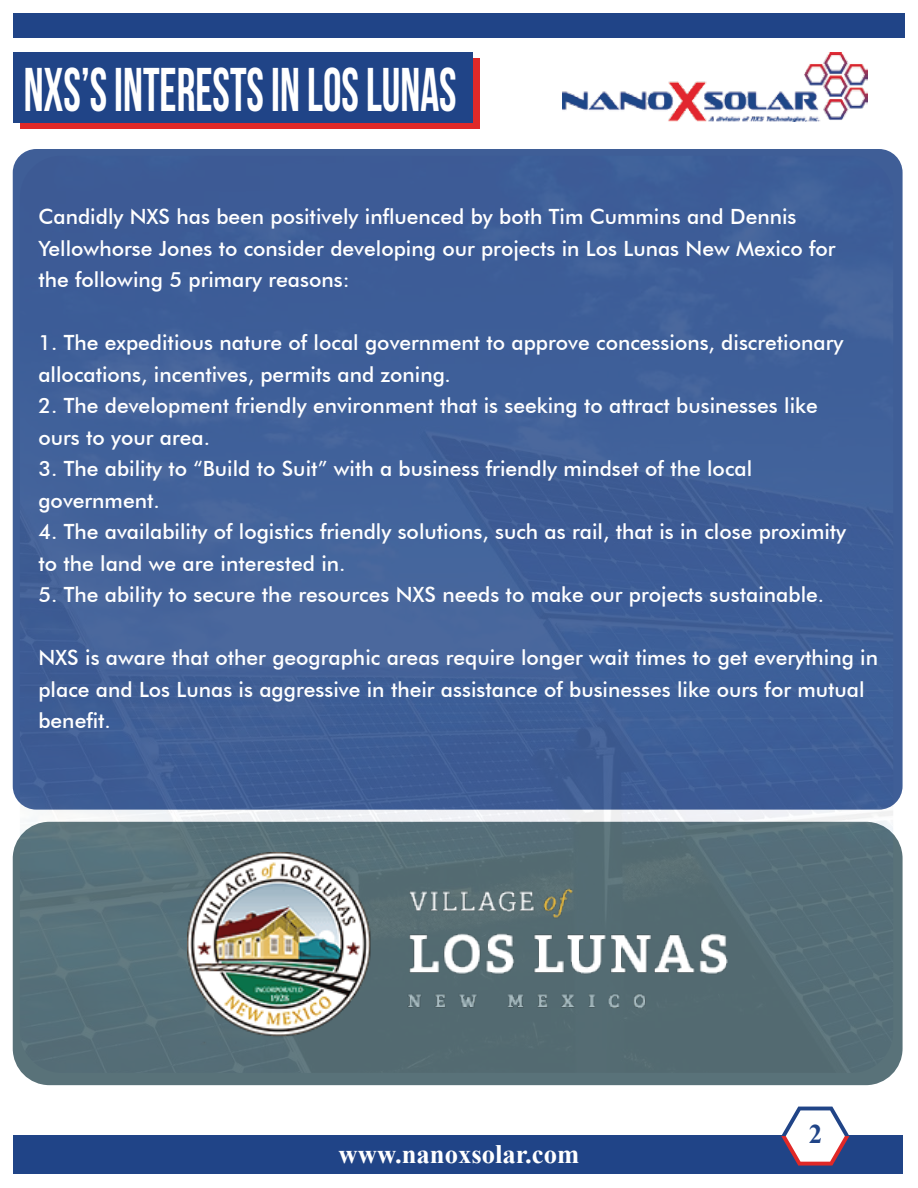
<style>
.page{position:relative;width:918px;height:1188px;background:#fff}
.page>*{position:absolute;margin:0;border:0;box-sizing:border-box;transform-origin:0 0}
.t1{font:700 61.65px "Bebas Neue";color:#fff;scale:.76 1}
.t2{font:700 27px "Times New Roman";color:#204487}
.t3{font:700 26.7px "Times New Roman";color:#fff}
.t4{font:500 21px/31.5px "Futura BT";color:#fff}
</style>
<div class="page">
<div style="left:13px;top:822px;width:890px;height:263px;background:#597279;border-radius:37px"></div>
<div style="left:13px;top:149px;width:890px;height:661px;background:#3d5c97;border-radius:24px"></div>
<img style="left:20px;top:226px;width:873px;height:847px">
<img style="left:563px;top:52px;width:304px;height:69px">
<div style="left:13px;top:14px;width:891px;height:24px;background:#204487"></div>
<div style="left:20px;top:58px;width:459px;height:70px;background:#e02928"></div>
<div style="left:13px;top:52px;width:460px;height:71px;background:#204487"></div>
<div style="left:13px;top:1136px;width:890px;height:38px;background:#204487"></div>
<svg style="left:781px;top:1107px;width:68px;height:59px"></svg>
<img style="left:188px;top:853px;width:540px;height:207px">
<h1 class="t1" style="left:24px;top:56px;width:571px">NXS’S INTERESTS IN LOS LUNAS</h1>
<p class="t4" style="left:38px;top:201px;width:799px">Candidly NXS has been positively influenced by both Tim Cummins and Dennis<br>Yellowhorse Jones to consider developing our projects in Los Lunas New Mexico for the following 5 primary reasons:</p>
<p class="t4" style="left:38px;top:327px;width:806px">1. The expeditious nature of local government to approve concessions, discretionary allocations, incentives, permits and zoning.</p>
<p class="t4" style="left:38px;top:390px;width:781px">2. The development friendly environment that is seeking to attract businesses like ours to your area.</p>
<p class="t4" style="left:38px;top:453px;width:715px">3. The ability to “Build to Suit” with a business friendly mindset of the local government.</p>
<p class="t4" style="left:38px;top:516px;width:809px">4. The availability of logistics friendly solutions, such as rail, that is in close proximity to the land we are interested in.</p>
<p class="t4" style="left:38px;top:579px;width:787px">5. The ability to secure the resources NXS needs to make our projects sustainable.</p>
<p class="t4" style="left:38px;top:642px;width:841px">NXS is aware that other geographic areas require longer wait times to get everything in place and Los Lunas is aggressive in their assistance of businesses like ours for mutual benefit.</p>
<p class="t3" style="left:339px;top:1135px;width:242px">www.nanoxsolar.com</p>
<p class="t2" style="left:809px;top:1114px;width:15px">2</p>
</div>
